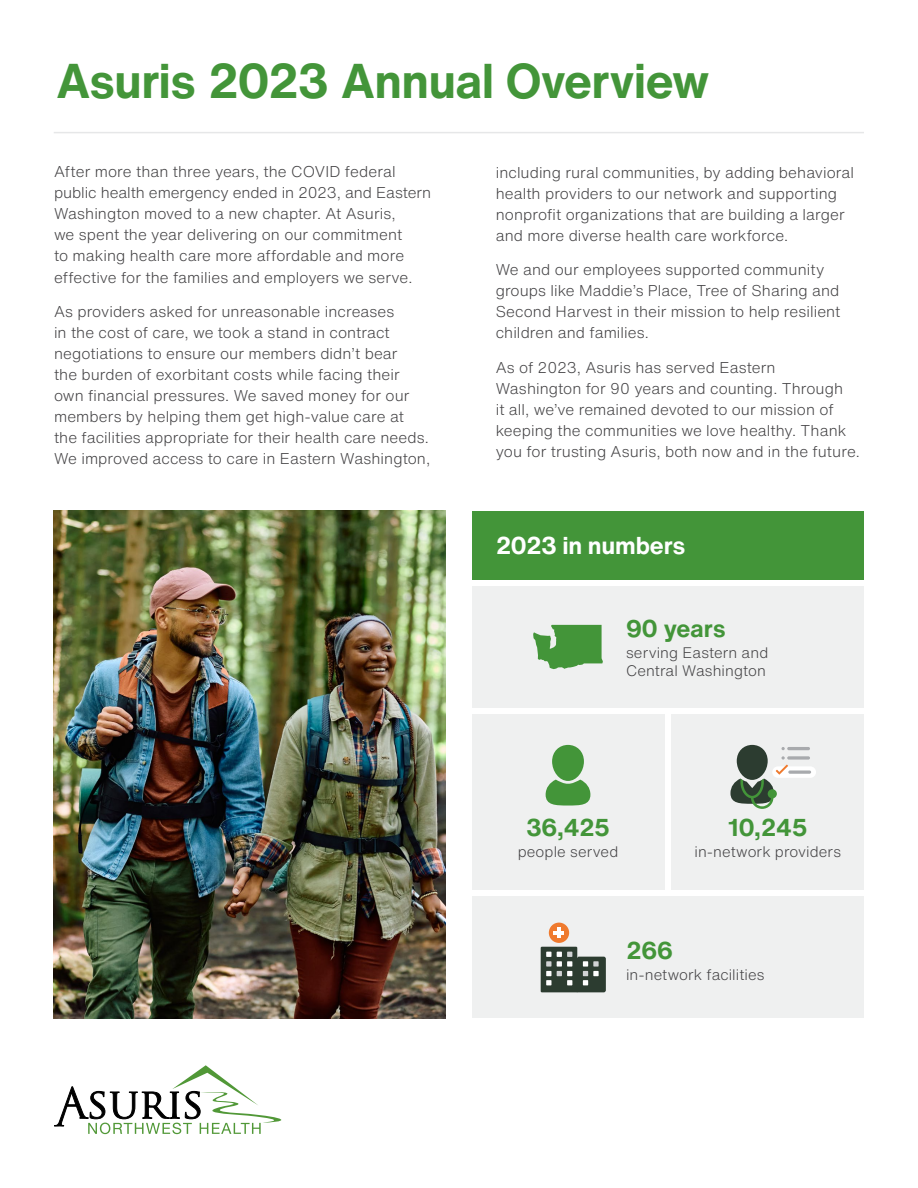
<style>
.page{position:relative;width:918px;height:1188px;background:#fff}
.page>*{position:absolute;margin:0;border:0;box-sizing:border-box;transform-origin:0 0}
.t1{font:700 48px "Helvetica Now Text";letter-spacing:-.015em;color:#439539}
.t2{font:700 24px "Helvetica Now Text";letter-spacing:-.015em;color:#439539}
.t3{font:700 24px "Helvetica Now Text";letter-spacing:-.01em;color:#fff}
.t4{font:300 15.3px/21px "Helvetica Now Text";letter-spacing:.005em;color:#414042}
.t5{font:300 15px/18px "Helvetica Now Text";letter-spacing:.005em;color:#414042}
</style>
<div class="page">
<img style="left:53px;top:511px;width:393px;height:507px">
<hr style="left:54px;top:132px;width:810px;height:1px;background:#e6e7e8">
<div style="left:472px;top:511px;width:392px;height:68px;background:#439539"></div>
<div style="left:472px;top:586px;width:392px;height:122px;background:#eff0f0"></div>
<div style="left:672px;top:714px;width:192px;height:176px;background:#eff0f0"></div>
<svg style="left:787px;top:756px;width:23px;height:4px"></svg>
<hr style="left:787px;top:747px;width:23px;height:3px;background:#a8aaad;border-radius:2px">
<div style="left:772px;top:766px;width:44px;height:12px;background:#fff;border-radius:6px"></div>
<svg style="left:788px;top:770px;width:23px;height:4px"></svg>
<svg style="left:730px;top:745px;width:58px;height:64px"></svg>
<div style="left:472px;top:897px;width:392px;height:121px;background:#eff0f0"></div>
<svg style="left:541px;top:947px;width:65px;height:45px"></svg>
<div style="left:549px;top:923px;width:20px;height:20px;background:#ef7a2e;border-radius:50%"></div>
<hr style="left:557px;top:927px;width:4px;height:11px;background:#fff">
<svg style="left:554px;top:931px;width:10px;height:3px"></svg>
<div style="left:472px;top:714px;width:193px;height:176px;background:#eff0f0"></div>
<svg style="left:546px;top:745px;width:44px;height:61px"></svg>
<svg style="left:533px;top:625px;width:70px;height:44px"></svg>
<svg style="left:54px;top:1065px;width:227px;height:69px"></svg>
<h1 class="t1" style="left:56px;top:48px;width:655px">Asuris 2023 Annual Overview</h1>
<p class="t4" style="left:54px;top:161px;width:379px">After more than three years, the COVID federal public health emergency ended in 2023, and Eastern Washington moved to a new chapter. At Asuris,<br>we spent the year delivering on our commitment<br>to making health care more affordable and more effective for the families and employers we serve.</p>
<p class="t4" style="left:54px;top:301px;width:378px">As providers asked for unreasonable increases<br>in the cost of care, we took a stand in contract negotiations to ensure our members didn’t bear<br>the burden of exorbitant costs while facing their own financial pressures. We saved money for our members by helping them get high-value care at the facilities appropriate for their health care needs.<br>We improved access to care in Eastern Washington,</p>
<p class="t4" style="left:496px;top:161px;width:360px">including rural communities, by adding behavioral health providers to our network and supporting nonprofit organizations that are building a larger and more diverse health care workforce.</p>
<p class="t4" style="left:496px;top:259px;width:346px">We and our employees supported community groups like Maddie’s Place, Tree of Sharing and Second Harvest in their mission to help resilient children and families.</p>
<p class="t4" style="left:496px;top:356px;width:366px">As of 2023, Asuris has served Eastern Washington for 90 years and counting. Through<br>it all, we’ve remained devoted to our mission of keeping the communities we love healthy. Thank you for trusting Asuris, both now and in the future.</p>
<h2 class="t3" style="left:496px;top:529px;width:191px">2023 in numbers</h2>
<h2 class="t2" style="left:626px;top:612px;width:101px">90 years</h2>
<p class="t5" style="left:626px;top:643px;width:144px">serving Eastern and<br>Central Washington</p>
<h2 class="t2" style="left:526px;top:811px;width:85px">36,425</h2>
<p class="t5" style="left:518px;top:843px;width:102px">people served</p>
<h2 class="t2" style="left:728px;top:811px;width:81px">10,245</h2>
<p class="t5" style="left:694px;top:843px;width:148px">in-network providers</p>
<h2 class="t2" style="left:626px;top:934px;width:48px">266</h2>
<p class="t5" style="left:626px;top:966px;width:140px">in-network facilities</p>
</div>
